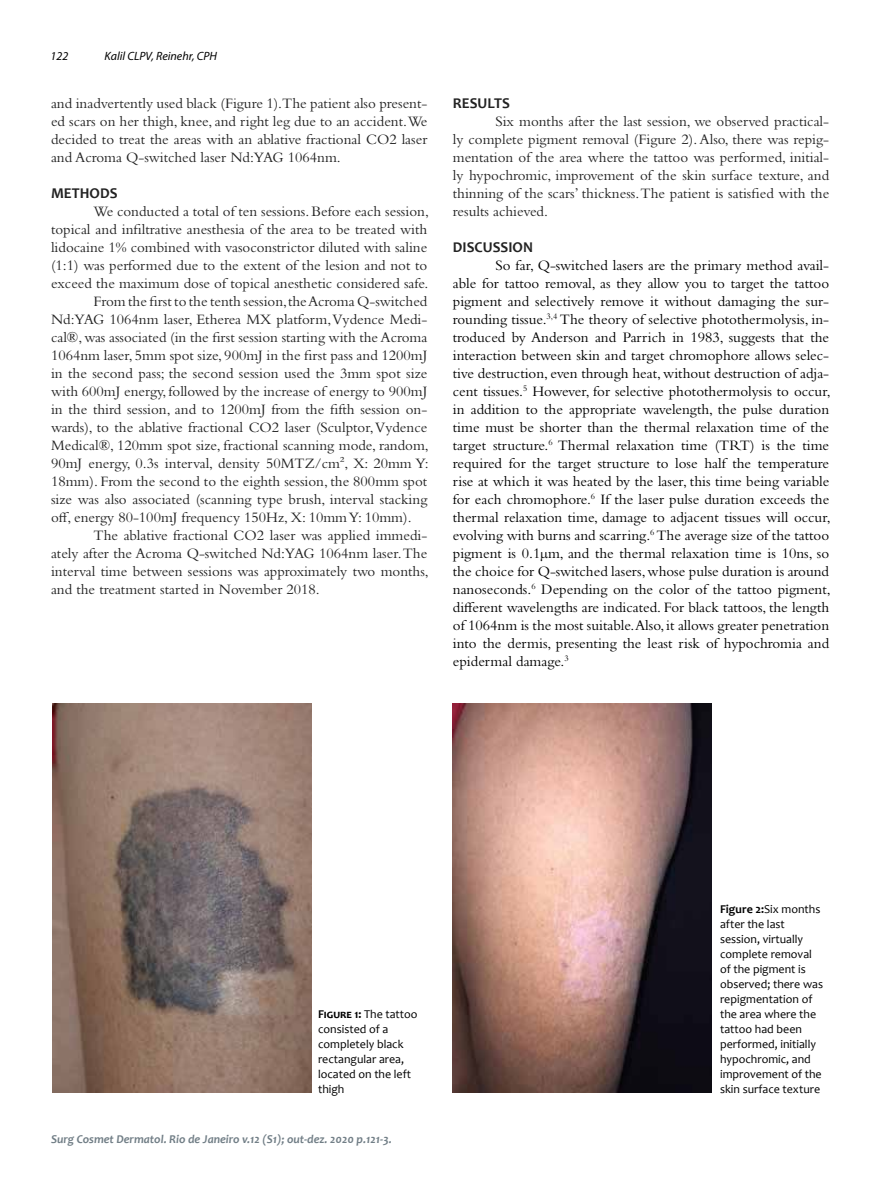
<style>
.page{position:relative;width:893px;height:1191px;background:#fff}
.page>*{position:absolute;margin:0;border:0;box-sizing:border-box;transform-origin:0 0}
.t1{font:15px/18px "Bembo Std";color:#222;text-align:justify}
.t2{font:15px/18px "Bembo Std";color:#000;text-align:justify}
.t3{font:700 15px "Candara";color:#222}
.t4{font:12px/15px "Candara";color:#000}
.t5{font:italic 700 12px "Candara";color:#717e86}
.t6{font:italic 12px "Myriad Pro";color:#000}
.s1{font-weight:700}
</style>
<div class="page">
<img style="left:52px;top:704px;width:260px;height:388px">
<img style="left:452px;top:704px;width:259px;height:388px">
<p class="t6" style="left:51px;top:48px;width:19px">122</p>
<p class="t6" style="left:105px;top:48px;width:114px">Kalil CLPV, Reinehr, CPH</p>
<p class="t1" style="left:51px;top:94px;width:378px">and inadvertently used black (Figure 1).The patient also present&shy;ed scars on her thigh, knee, and right leg due to an accident.We decided to treat the areas with an ablative fractional CO2 laser and Acroma Q-switched laser Nd:YAG 1064nm.</p>
<p class="t3" style="left:51px;top:184px;width:68px">METHODS</p>
<p class="t1" style="left:94px;top:202px;width:337px">We conducted a total of ten sessions. Before each session,</p>
<p class="t1" style="left:51px;top:220px;width:378px">topical and infiltrative anesthesia of the area to be treated with</p>
<p class="t1" style="left:51px;top:238px;width:378px">lidocaine 1% combined with vasoconstrictor diluted with saline</p>
<p class="t1" style="left:51px;top:256px;width:378px">(1:1) was performed due to the extent of the lesion and not to</p>
<p class="t1" style="left:51px;top:274px;width:379px">exceed the maximum dose of topical anesthetic considered safe.</p>
<p class="t1" style="left:94px;top:292px;width:335px">From the first to the tenth session, the Acroma Q-switched</p>
<p class="t1" style="left:51px;top:310px;width:378px">Nd:YAG 1064nm laser, Etherea MX platform, Vydence Medi-</p>
<p class="t1" style="left:51px;top:328px;width:378px">cal®, was associated (in the first session starting with the Acroma</p>
<p class="t1" style="left:51px;top:346px;width:378px">1064nm laser, 5mm spot size, 900mJ in the first pass and 1200mJ</p>
<p class="t1" style="left:51px;top:364px;width:378px">in the second pass; the second session used the 3mm spot size</p>
<p class="t1" style="left:51px;top:382px;width:378px">with 600mJ energy, followed by the increase of energy to 900mJ</p>
<p class="t1" style="left:51px;top:400px;width:378px">in the third session, and to 1200mJ from the fifth session on-</p>
<p class="t1" style="left:51px;top:418px;width:378px">wards), to the ablative fractional CO2 laser (Sculptor, Vydence</p>
<p class="t1" style="left:51px;top:436px;width:379px">Medical®, 120mm spot size, fractional scanning mode, random,</p>
<p class="t1" style="left:51px;top:454px;width:379px">90mJ energy, 0.3s interval, density 50MTZ/cm², X: 20mm Y:</p>
<p class="t1" style="left:51px;top:472px;width:378px">18mm). From the second to the eighth session, the 800mm spot</p>
<p class="t1" style="left:51px;top:490px;width:378px">size was also associated (scanning type brush, interval stacking</p>
<p class="t1" style="left:51px;top:508px;width:362px">off, energy 80-100mJ frequency 150Hz, X: 10mm Y: 10mm).</p>
<p class="t1" style="left:94px;top:526px;width:335px">The ablative fractional CO2 laser was applied immedi-</p>
<p class="t1" style="left:51px;top:544px;width:378px">ately after the Acroma Q-switched Nd:YAG 1064nm laser. The</p>
<p class="t1" style="left:51px;top:562px;width:379px">interval time between sessions was approximately two months,</p>
<p class="t1" style="left:51px;top:580px;width:270px">and the treatment started in November 2018.</p>
<p class="t3" style="left:453px;top:94px;width:59px">RESULTS</p>
<p class="t1" style="left:453px;top:112px;width:378px;text-indent:43px">Six months after the last session, we observed practical&shy;ly complete pigment removal (Figure 2). Also, there was repig&shy;mentation of the area where the tattoo was performed, initial&shy;ly hypochromic, improvement of the skin surface texture, and thinning of the scars’ thickness. The patient is satisfied with the results achieved.</p>
<p class="t3" style="left:453px;top:238px;width:82px">DISCUSSION</p>
<p class="t2" style="left:453px;top:256px;width:379px;text-indent:43px">So far, Q-switched lasers are the primary method avail&shy;able for tattoo removal, as they allow you to target the tattoo pigment and selectively remove it without damaging the sur&shy;rounding tissue.<sup>3,4</sup> The theory of selective photothermolysis, in&shy;troduced by Anderson and Parrich in 1983, suggests that the interaction between skin and target chromophore allows selec&shy;tive destruction, even through heat, without destruction of adja&shy;cent tissues.<sup>5</sup> However, for selective photothermolysis to occur, in addition to the appropriate wavelength, the pulse duration time must be shorter than the thermal relaxation time of the target structure.<sup>6</sup> Thermal relaxation time (TRT) is the time required for the target structure to lose half the temperature rise at which it was heated by the laser, this time being variable for each chromophore.<sup>6</sup> If the laser pulse duration exceeds the thermal relaxation time, damage to adjacent tissues will occur, evolving with burns and scarring.<sup>6</sup> The average size of the tattoo pigment is 0.1µm, and the thermal relaxation time is 10ns, so the choice for Q-switched lasers, whose pulse duration is around nanoseconds.<sup>6</sup> Depending on the color of the tattoo pigment, different wavelengths are indicated. For black tattoos, the length of 1064nm is the most suitable.Also, it allows greater penetration into the dermis, presenting the least risk of hypochromia and epidermal damage.<sup>3</sup></p>
<p class="t4" style="left:318px;top:1006px;width:101px"><span class="s1">Figure 1:</span> The tattoo consisted of a completely black rectangular area, located on the left thigh</p>
<p class="t5" style="left:51px;top:1132px;width:342px">Surg Cosmet Dermatol. Rio de Janeiro v.12 (S1); out-dez. 2020 p.121-3.</p>
<p class="t4" style="left:720px;top:901px;width:105px"><span class="s1">Figure 2:</span>Six months after the last session, virtually complete removal of the pigment is observed; there was repigmentation of the area where the tattoo had been performed, initially hypochromic, and improvement of the skin surface texture</p>
</div>
